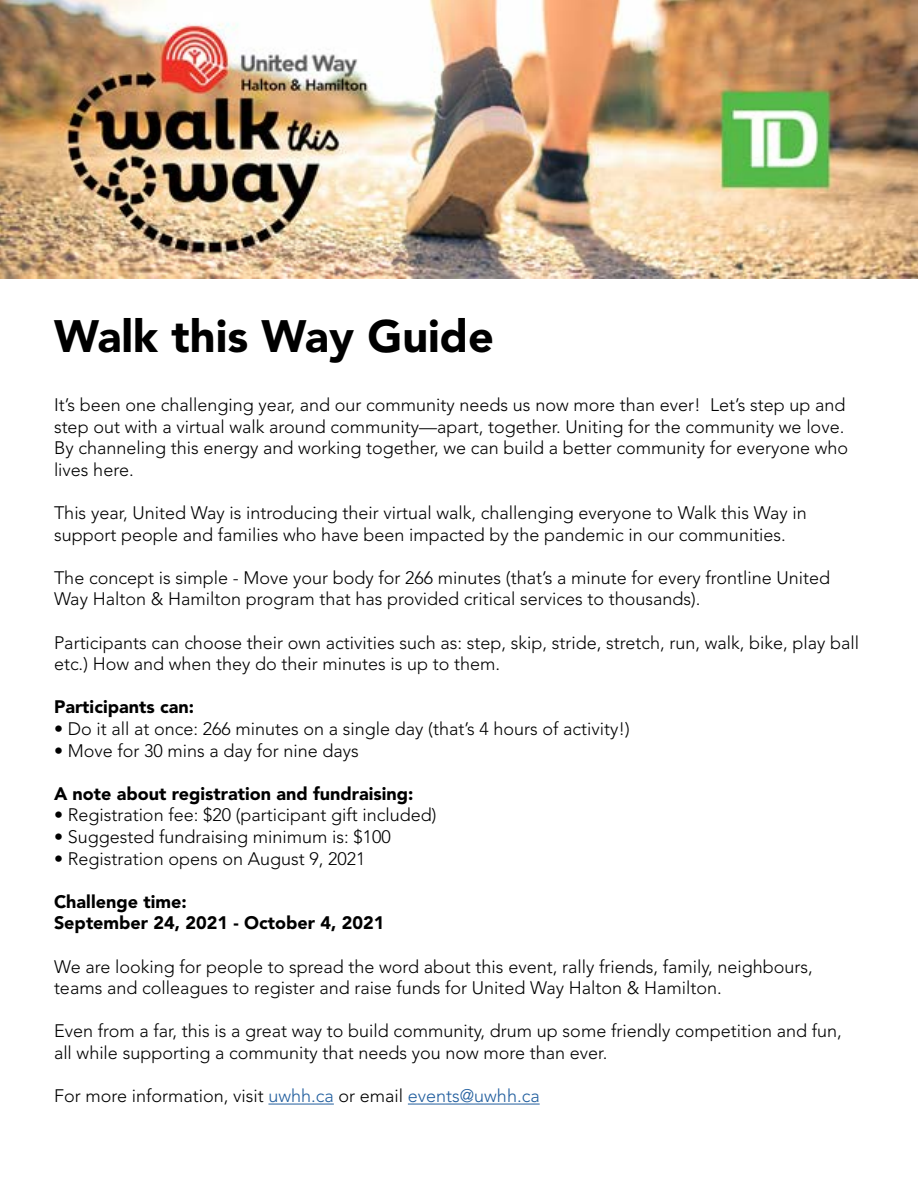
<style>
.page{position:relative;width:918px;height:1188px;background:#fff}
.page>*{position:absolute;margin:0;border:0;box-sizing:border-box;transform-origin:0 0}
.t1{font:900 45px "Avenir LT Std";color:#000}
.t2{font:300 18px/21.6px "Avenir LT Std";color:#000}
.t3{font:900 18px/21.6px "Avenir LT Std";color:#000}
.s1{color:#215e9e}
</style>
<div class="page">
<img style="left:0;top:0;width:918px;height:279px">
<hr style="left:268px;top:1104px;width:66px;height:1px;background:#215e9e">
<hr style="left:408px;top:1104px;width:132px;height:1px;background:#215e9e">
<h1 class="t1" style="left:54px;top:309px;width:442px">Walk this Way Guide</h1>
<p class="t2" style="left:54px;top:394px;width:796px">It’s been one challenging year, and our community needs us now more than ever! Let’s step up and step out with a virtual walk around community—apart, together. Uniting for the community we love.<br>By channeling this energy and working together, we can build a better community for everyone who lives here.</p>
<p class="t2" style="left:54px;top:502px;width:754px">This year, United Way is introducing their virtual walk, challenging everyone to Walk this Way in support people and families who have been impacted by the pandemic in our communities.</p>
<p class="t2" style="left:54px;top:567px;width:778px">The concept is simple - Move your body for 266 minutes (that’s a minute for every frontline United<br>Way Halton &amp; Hamilton program that has provided critical services to thousands).</p>
<p class="t2" style="left:54px;top:632px;width:807px">Participants can choose their own activities such as: step, skip, stride, stretch, run, walk, bike, play ball etc.) How and when they do their minutes is up to them.</p>
<p class="t3" style="left:54px;top:696px;width:142px">Participants can:</p>
<p class="t2" style="left:54px;top:718px;width:577px">• Do it all at once: 266 minutes on a single day (that’s 4 hours of activity!)</p>
<p class="t2" style="left:54px;top:740px;width:306px">• Move for 30 mins a day for nine days</p>
<p class="t3" style="left:54px;top:783px;width:361px">A note about registration and fundraising:</p>
<p class="t2" style="left:54px;top:805px;width:384px">• Registration fee: $20 (participant gift included)</p>
<p class="t2" style="left:54px;top:826px;width:338px">• Suggested fundraising minimum is: $100</p>
<p class="t2" style="left:54px;top:848px;width:313px">• Registration opens on August 9, 2021</p>
<p class="t3" style="left:54px;top:891px;width:332px">Challenge time:<br>September 24, 2021 - October 4, 2021</p>
<p class="t2" style="left:54px;top:956px;width:760px">We are looking for people to spread the word about this event, rally friends, family, neighbours, teams and colleagues to register and raise funds for United Way Halton &amp; Hamilton.</p>
<p class="t2" style="left:54px;top:1021px;width:789px">Even from a far, this is a great way to build community, drum up some friendly competition and fun, all while supporting a community that needs you now more than ever.</p>
<p class="t2" style="left:54px;top:1085px;width:487px">For more information, visit <span class="s1">uwhh.ca</span> or email <span class="s1">events@uwhh.ca</span></p>
</div>
